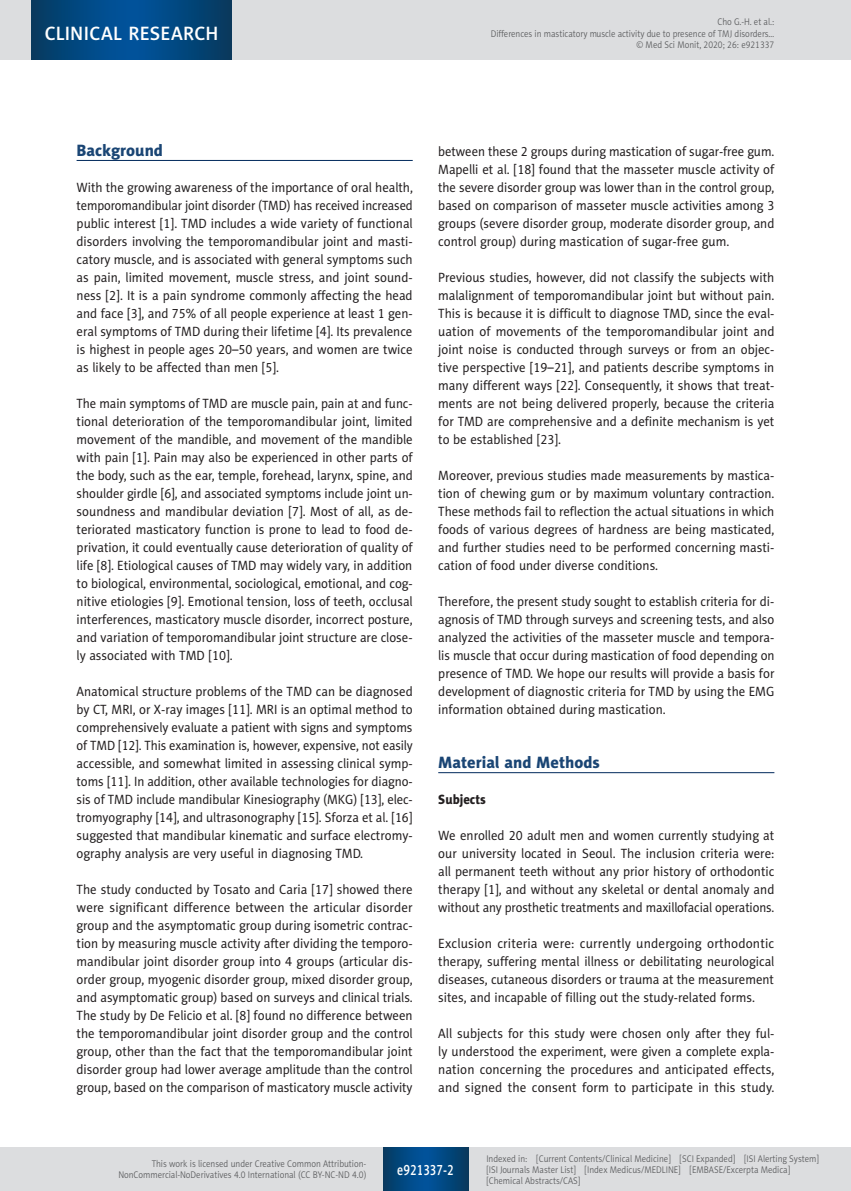
<style>
.page{position:relative;width:851px;height:1191px;background:#fff}
.page>*{position:absolute;margin:0;border:0;box-sizing:border-box;transform-origin:0 0}
.t1{font:19.5px "Naomi Sans EFN Medium";letter-spacing:.015em;color:#fff}
.MSM_Headline_1{font:16.5px "Naomi Sans EFN Heavy";color:#1a4574}
.MSM_e-PAGINA{font:15px "Naomi Sans EFN Medium";color:#fff;scale:.8 1}
.MSM_Body{font:13.5px/18px "Naomi Sans EFN";color:#231f20;text-align:justify;scale:.95 1}
.MSM_Body-2{font:13.5px/18px "Naomi Sans EFN";color:#231f20;text-align:justify;scale:.94 1}
.MSM_Body-3{font:13.5px/18px "Naomi Sans EFN";color:#231f20;text-align:justify}
.MSM_Headline_2{font:13.5px "Naomi Sans EFN Heavy";color:#231f20;scale:.95 1}
.MSM_pagina_sygnatura{font:9.75px/11.2px "Naomi Sans EFN Light";color:#57585a;scale:.9 1}
.MSM_pagina_zywa{font:9.75px/11.2px "Naomi Sans EFN Light";color:#57585a;text-align:right;scale:.9 1}
</style>
<div class="page">
<hr style="left:77px;top:160px;width:335px;height:1px;background:#00295c">
<hr style="left:438px;top:772px;width:336px;height:1px;background:#00295c">
<div style="left:0;top:1148px;width:850px;height:43px;background:#dcdddf"></div>
<svg style="left:383px;top:1147px;width:85px;height:43px;background:#02477e"></svg>
<div style="left:0;top:0;width:850px;height:60px;background:#dcdddf"></div>
<hr style="left:850px;top:0;width:1px;height:60px;background:#dcdddf">
<svg style="left:32px;top:0;width:200px;height:60px;background:#02477e"></svg>
<h1 class="t1" style="left:45px;top:22px;width:175px">CLINICAL RESEARCH</h1>
<p class="MSM_pagina_zywa" style="left:490px;top:16px;width:317px">Cho G.-H. et al.:<br>Differences in masticatory muscle activity due to presence of TMJ disorders…</p>
<p class="MSM_pagina_sygnatura" style="left:636px;top:39px;width:154px">© Med Sci Monit, 2020; 26: e921337</p>
<p class="MSM_Headline_1" style="left:77px;top:140px;width:88px">Background</p>
<p class="MSM_Body" style="left:77px;top:178px;width:355px">With the growing awareness of the importance of oral health, temporomandibular joint disorder (TMD) has received increased public interest [1]. TMD includes a wide variety of functional disorders involving the temporomandibular joint and masti&shy;catory muscle, and is associated with general symptoms such as pain, limited movement, muscle stress, and joint sound&shy;ness [2]. It is a pain syndrome commonly affecting the head and face [3], and 75% of all people experience at least 1 gen&shy;eral symptoms of TMD during their lifetime [4]. Its prevalence is highest in people ages 20–50 years, and women are twice as likely to be affected than men [5].</p>
<p class="MSM_Body-2" style="left:77px;top:394px;width:359px">The main symptoms of TMD are muscle pain, pain at and func&shy;tional deterioration of the temporomandibular joint, limited movement of the mandible, and movement of the mandible with pain [1]. Pain may also be experienced in other parts of the body, such as the ear, temple, forehead, larynx, spine, and shoulder girdle [6], and associated symptoms include joint un&shy;soundness and mandibular deviation [7]. Most of all, as de&shy;teriorated masticatory function is prone to lead to food de&shy;privation, it could eventually cause deterioration of quality of life [8]. Etiological causes of TMD may widely vary, in addition to biological, environmental, sociological, emotional, and cog&shy;nitive etiologies [9]. Emotional tension, loss of teeth, occlusal interferences, masticatory muscle disorder, incorrect posture, and variation of temporomandibular joint structure are close&shy;ly associated with TMD [10].</p>
<p class="MSM_Body" style="left:77px;top:682px;width:355px">Anatomical structure problems of the TMD can be diagnosed by CT, MRI, or X-ray images [11]. MRI is an optimal method to comprehensively evaluate a patient with signs and symptoms of TMD [12]. This examination is, however, expensive, not easily accessible, and somewhat limited in assessing clinical symp&shy;toms [11]. In addition, other available technologies for diagno&shy;sis of TMD include mandibular Kinesiography (MKG) [13], elec&shy;tromyography [14], and ultrasonography [15]. Sforza et al. [16] suggested that mandibular kinematic and surface electromy&shy;ography analysis are very useful in diagnosing TMD.</p>
<p class="MSM_Body" style="left:77px;top:880px;width:355px">The study conducted by Tosato and Caria [17] showed there were significant difference between the articular disorder group and the asymptomatic group during isometric contrac&shy;tion by measuring muscle activity after dividing the temporo&shy;mandibular joint disorder group into 4 groups (articular dis&shy;order group, myogenic disorder group, mixed disorder group, and asymptomatic group) based on surveys and clinical trials.<br>The study by De Felicio et al. [8] found no difference between the temporomandibular joint disorder group and the control group, other than the fact that the temporomandibular joint disorder group had lower average amplitude than the control group, based on the comparison of masticatory muscle activity</p>
<p class="MSM_Body-2" style="left:438px;top:142px;width:359px">between these 2 groups during mastication of sugar-free gum.<br>Mapelli et al. [18] found that the masseter muscle activity of the severe disorder group was lower than in the control group, based on comparison of masseter muscle activities among 3 groups (severe disorder group, moderate disorder group, and control group) during mastication of sugar-free gum.</p>
<p class="MSM_Body" style="left:438px;top:268px;width:355px">Previous studies, however, did not classify the subjects with malalignment of temporomandibular joint but without pain.<br>This is because it is difficult to diagnose TMD, since the eval&shy;uation of movements of the temporomandibular joint and joint noise is conducted through surveys or from an objec&shy;tive perspective [19–21], and patients describe symptoms in many different ways [22]. Consequently, it shows that treat&shy;ments are not being delivered properly, because the criteria for TMD are comprehensive and a definite mechanism is yet to be established [23].</p>
<p class="MSM_Body" style="left:438px;top:466px;width:355px">Moreover, previous studies made measurements by mastica&shy;tion of chewing gum or by maximum voluntary contraction.<br>These methods fail to reflection the actual situations in which foods of various degrees of hardness are being masticated, and further studies need to be performed concerning masti&shy;cation of food under diverse conditions.</p>
<p class="MSM_Body-2" style="left:438px;top:592px;width:359px">Therefore, the present study sought to establish criteria for di&shy;agnosis of TMD through surveys and screening tests, and also analyzed the activities of the masseter muscle and tempora&shy;lis muscle that occur during mastication of food depending on presence of TMD. We hope our results will provide a basis for development of diagnostic criteria for TMD by using the EMG information obtained during mastication.</p>
<p class="MSM_Headline_1" style="left:438px;top:752px;width:163px">Material and Methods</p>
<p class="MSM_Headline_2" style="left:438px;top:791px;width:52px">Subjects</p>
<p class="MSM_Body" style="left:438px;top:826px;width:355px">We enrolled 20 adult men and women currently studying at our university located in Seoul. The inclusion criteria were: all permanent teeth without any prior history of orthodontic therapy [1], and without any skeletal or dental anomaly and without any prosthetic treatments and maxillofacial operations.</p>
<p class="MSM_Body-3" style="left:438px;top:934px;width:337px">Exclusion criteria were: currently undergoing orthodontic therapy, suffering mental illness or debilitating neurological diseases, cutaneous disorders or trauma at the measurement sites, and incapable of filling out the study-related forms.</p>
<p class="MSM_Body" style="left:438px;top:1024px;width:355px">All subjects for this study were chosen only after they ful&shy;ly understood the experiment, were given a complete expla&shy;nation concerning the procedures and anticipated effects, and signed the consent form to participate in this study.</p>
<p class="MSM_pagina_sygnatura" style="left:118px;top:1158px;width:277px;text-align:right">This work is licensed under Creative Common Attribution-<br>NonCommercial-NoDerivatives 4.0 International (CC BY-NC-ND 4.0)</p>
<p class="MSM_e-PAGINA" style="left:397px;top:1160px;width:72px">e921337-2</p>
<p class="MSM_pagina_sygnatura" style="left:486px;top:1152px;width:371px">Indexed in: [Current Contents/Clinical Medicine] [SCI Expanded] [ISI Alerting System] [ISI Journals Master List] [Index Medicus/MEDLINE] [EMBASE/Excerpta Medica] [Chemical Abstracts/CAS]</p>
</div>
